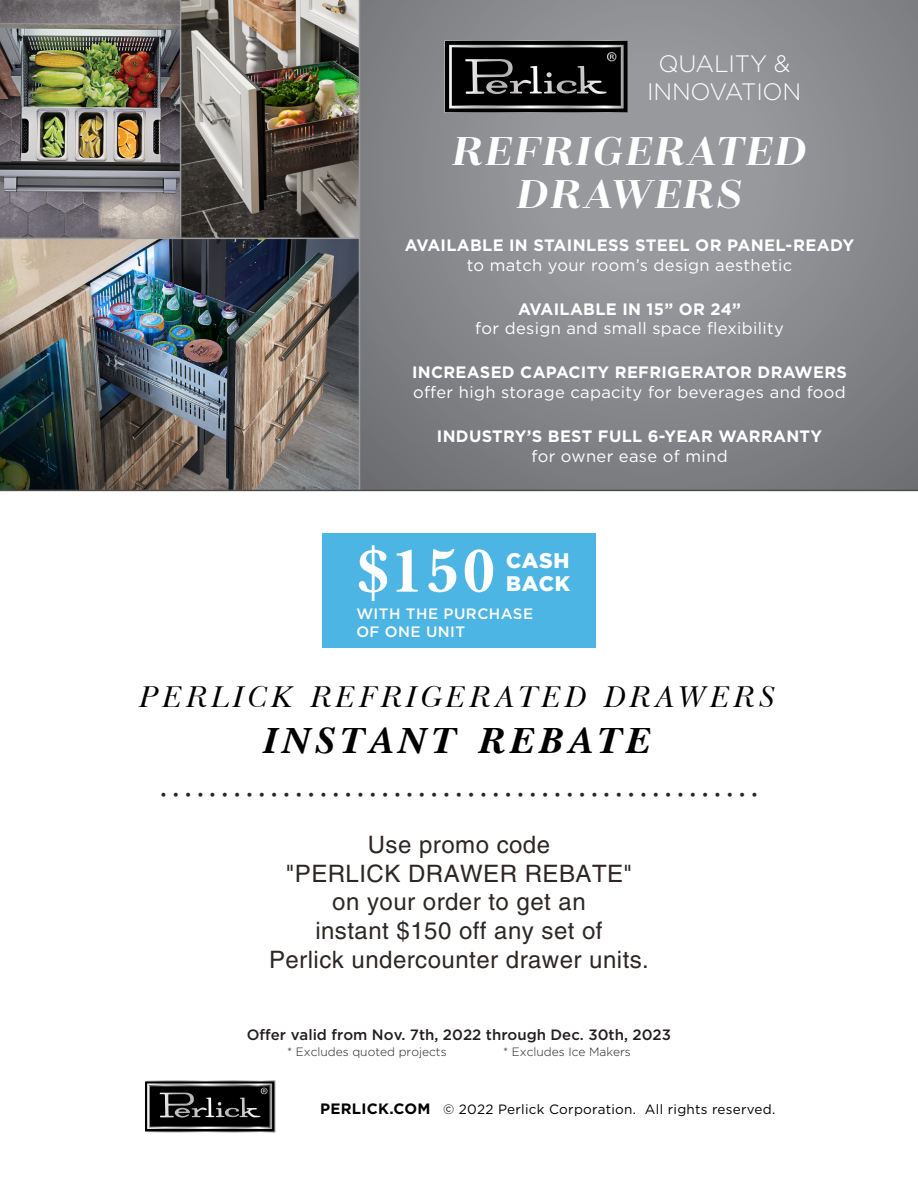
<style>
.page{position:relative;width:918px;height:1188px;background:#fff}
.page>*{position:absolute;margin:0;border:0;box-sizing:border-box;transform-origin:0 0}
.t1{font:700 62.1px "Basset";color:#fff}
.t2{font:italic 700 45px/43.5px "Zahrah";letter-spacing:.05em;color:#fff;text-align:center}
.t3{font:italic 700 39px "Basset";letter-spacing:.08em;color:#000}
.t4{font:italic 31.5px "Basset";letter-spacing:.08em;color:#000}
.t5{font:24px/28.8px "Helvetica LT Std";letter-spacing:.02em;color:#2d2725;text-align:center}
.t6{font:300 23.7px/28.5px "Gotham";letter-spacing:-.01em;color:#fff;text-align:center}
.t7{font:900 21px/22.5px "Gotham";letter-spacing:.025em;color:#fff}
.t8{font:16.5px/19.8px "Gotham";letter-spacing:.02em;color:#fff}
.t9{font:700 16.5px/19.8px "Gotham";letter-spacing:.02em;color:#fff;text-align:center}
.t10{font:500 15px "Gotham";color:#231f20}
.t11{font:500 15px "Gotham";letter-spacing:.03em;color:#fff}
.t12{font:13.5px "Gotham";letter-spacing:.02em;color:#000}
.t13{font:700 12px "Helvetica LT Std";color:#2c2524}
.t14{font:300 12px "Gotham";color:#231f20}
.s1{font-weight:400}
.s2{font-weight:700}
.s3{font-weight:700;font-size:15px}
</style>
<div class="page">
<svg style="left:360px;top:0;width:558px;height:490px;background:#87898c"></svg>
<img style="left:0;top:0;width:359px;height:490px">
<hr style="left:0;top:238px;width:360px;height:1px;background:#97999c">
<hr style="left:180px;top:0;width:1px;height:238px;background:#97999c">
<hr style="left:359px;top:0;width:1px;height:491px;background:#97999c">
<hr style="left:0;top:490px;width:918px;height:1px;background:#4d4c4c">
<svg style="left:145px;top:1081px;width:130px;height:51px;background:#303031"></svg>
<div style="left:322px;top:533px;width:274px;height:115px;background:#4db5e3"></div>
<svg style="left:444px;top:40px;width:184px;height:73px;background:#2c2c2c"></svg>
<p class="t6" style="left:647px;top:49px;width:156px">QUALITY &amp;<br>INNOVATION</p>
<p class="t2" style="left:453px;top:129px;width:355px">REFRIGERATED<br>DRAWERS</p>
<p class="t9" style="left:405px;top:235px;width:451px">AVAILABLE IN STAINLESS STEEL OR PANEL-READY <span class="s1">to match your room’s design aesthetic</span></p>
<p class="t8" style="left:475px;top:298px;width:310px;text-align:center"><span class="s2">AVAILABLE IN 15” OR 24”<br></span>for design and small space flexibility</p>
<p class="t8" style="left:412px;top:362px;width:437px"><span class="s2">INCREASED CAPACITY REFRIGERATOR DRAWERS </span>offer high storage capacity for beverages and food</p>
<p class="t9" style="left:437px;top:426px;width:387px">INDUSTRY’S BEST FULL 6-YEAR WARRANTY <span class="s1">for owner ease of mind</span></p>
<p class="t1" style="left:356px;top:537px;width:142px">$150</p>
<p class="t11" style="left:356px;top:603px;width:178px">WITH THE PURCHASE</p>
<p class="t11" style="left:356px;top:622px;width:110px">OF ONE UNIT</p>
<p class="t7" style="left:506px;top:549px;width:65px">CASH<br>BACK</p>
<p class="t4" style="left:139px;top:679px;width:639px">PERLICK REFRIGERATED DRAWERS</p>
<p class="t3" style="left:263px;top:719px;width:390px">INSTANT REBATE</p>
<p class="t13" style="left:161px;top:788px;width:597px">• • • • • • • • • • • • • • • • • • • • • • • • • • • • • • • • • • • • • • • • • • • • • • • • •</p>
<h3 class="t5" style="left:269px;top:830px;width:381px">Use promo code<br>"PERLICK DRAWER REBATE"<br>on your order to get an<br>instant $150 off any set of<br>Perlick undercounter drawer units.</h3>
<p class="t10" style="left:247px;top:1025px;width:426px">Offer valid from Nov. 7th, 2022 through Dec. 30th, 2023</p>
<p class="t14" style="left:287px;top:1044px;width:161px">* Excludes quoted projects</p>
<p class="t14" style="left:503px;top:1044px;width:129px">* Excludes Ice Makers</p>
<p class="t12" style="left:320px;top:1101px;width:457px"><span class="s3">PERLICK.COM</span> © 2022 Perlick Corporation. All rights reserved.</p>
</div>
